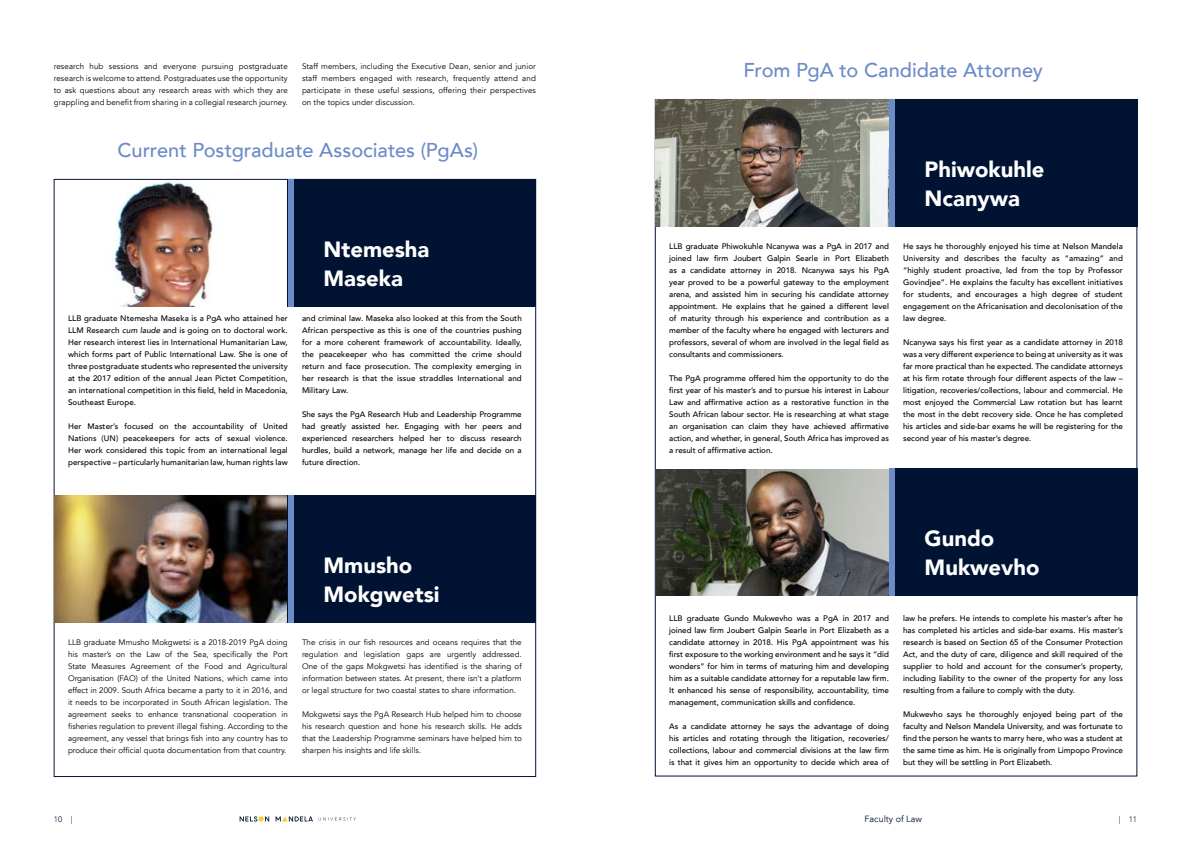
<style>
.page{position:relative;width:1191px;height:842px;background:#fff}
.page>*{position:absolute;margin:0;border:0;box-sizing:border-box;transform-origin:0 0}
.t1{font:900 22px/29px "Avenir LT";color:#fff}
.t2{font:500 20px "Avenir LT";color:#6c8cc7}
.t3{font:9px "Avenir LT";color:#001333}
.t4{font:500 8px/12px "Avenir LT";color:#000;text-align:justify}
.t5{font:8px/12px "Avenir LT";color:#000;text-align:justify}
.t6{font:300 8px "Avenir LT";color:#001333}
.s1{font-style:italic}
</style>
<div class="page">
<svg style="left:275px;top:816px;width:38px;height:5px"></svg>
<svg style="left:240px;top:816px;width:29px;height:5px"></svg>
<svg style="left:319px;top:817px;width:37px;height:3px"></svg>
<img style="left:655px;top:100px;width:234px;height:127px">
<div style="left:889px;top:99px;width:248px;height:128px;background:#001333"></div>
<div style="left:889px;top:99px;width:5px;height:128px;background:#6c8cc7"></div>
<img style="left:114px;top:181px;width:174px;height:126px">
<img style="left:54px;top:495px;width:234px;height:127px">
<div style="left:288px;top:179px;width:248px;height:128px;background:#001333"></div>
<div style="left:288px;top:179px;width:5px;height:128px;background:#6c8cc7"></div>
<div style="left:288px;top:495px;width:248px;height:128px;background:#001333"></div>
<div style="left:288px;top:495px;width:5px;height:128px;background:#6c8cc7"></div>
<img style="left:656px;top:469px;width:233px;height:127px">
<div style="left:889px;top:468px;width:248px;height:128px;background:#001333"></div>
<div style="left:889px;top:468px;width:5px;height:128px;background:#6c8cc7"></div>
<p class="t5" style="left:54px;top:60px;width:235px">research hub sessions and everyone pursuing postgraduate research is welcome to attend. Postgraduates use the opportunity to ask questions about any research areas with which they are grappling and benefit from sharing in a collegial research journey.</p>
<p class="t5" style="left:302px;top:60px;width:235px">Staff members, including the Executive Dean, senior and junior staff members engaged with research, frequently attend and participate in these useful sessions, offering their perspectives on the topics under discussion.</p>
<h2 class="t2" style="left:118px;top:138px;width:362px">Current Postgraduate Associates (PgAs)</h2>
<p class="t4" style="left:68px;top:312px;width:221px">LLB graduate Ntemesha Maseka is a PgA who attained her LLM Research <span class="s1">cum laude</span> and is going on to doctoral work.<br>Her research interest lies in International Humanitarian Law, which forms part of Public International Law. She is one of three postgraduate students who represented the university at the 2017 edition of the annual Jean Pictet Competition, an international competition in this field, held in Macedonia, Southeast Europe.</p>
<p class="t4" style="left:68px;top:420px;width:221px">Her Master’s focused on the accountability of United Nations (UN) peacekeepers for acts of sexual violence.<br>Her work considered this topic from an international legal perspective – particularly humanitarian law, human rights law</p>
<h1 class="t1" style="left:323px;top:234px;width:107px">Ntemesha<br>Maseka</h1>
<p class="t4" style="left:302px;top:312px;width:221px">and criminal law. Maseka also looked at this from the South African perspective as this is one of the countries pushing for a more coherent framework of accountability. Ideally, the peacekeeper who has committed the crime should return and face prosecution. The complexity emerging in her research is that the issue straddles International and Military Law.</p>
<p class="t4" style="left:302px;top:408px;width:221px">She says the PgA Research Hub and Leadership Programme had greatly assisted her. Engaging with her peers and experienced researchers helped her to discuss research hurdles, build a network, manage her life and decide on a future direction.</p>
<p class="t5" style="left:68px;top:636px;width:221px">LLB graduate Mmusho Mokgwetsi is a 2018-2019 PgA doing his master’s on the Law of the Sea, specifically the Port State Measures Agreement of the Food and Agricultural Organisation (FAO) of the United Nations, which came into effect in 2009. South Africa became a party to it in 2016, and it needs to be incorporated in South African legislation. The agreement seeks to enhance transnational cooperation in fisheries regulation to prevent illegal fishing. According to the agreement, any vessel that brings fish into any country has to produce their official quota documentation from that country.</p>
<h1 class="t1" style="left:323px;top:550px;width:118px">Mmusho<br>Mokgwetsi</h1>
<p class="t5" style="left:302px;top:636px;width:221px">The crisis in our fish resources and oceans requires that the regulation and legislation gaps are urgently addressed.<br>One of the gaps Mokgwetsi has identified is the sharing of information between states. At present, there isn’t a platform or legal structure for two coastal states to share information.</p>
<p class="t5" style="left:302px;top:708px;width:221px">Mokgwetsi says the PgA Research Hub helped him to choose his research question and hone his research skills. He adds that the Leadership Programme seminars have helped him to sharpen his insights and life skills.</p>
<h2 class="t2" style="left:743px;top:59px;width:301px">From PgA to Candidate Attorney</h2>
<p class="t4" style="left:669px;top:240px;width:221px">LLB graduate Phiwokuhle Ncanywa was a PgA in 2017 and joined law firm Joubert Galpin Searle in Port Elizabeth as a candidate attorney in 2018. Ncanywa says his PgA year proved to be a powerful gateway to the employment arena, and assisted him in securing his candidate attorney appointment. He explains that he gained a different level of maturity through his experience and contribution as a member of the faculty where he engaged with lecturers and professors, several of whom are involved in the legal field as consultants and commissioners.</p>
<p class="t4" style="left:669px;top:372px;width:221px">The PgA programme offered him the opportunity to do the first year of his master’s and to pursue his interest in Labour Law and affirmative action as a restorative function in the South African labour sector. He is researching at what stage an organisation can claim they have achieved affirmative action, and whether, in general, South Africa has improved as a result of affirmative action.</p>
<h1 class="t1" style="left:924px;top:154px;width:121px">Phiwokuhle<br>Ncanywa</h1>
<p class="t4" style="left:903px;top:240px;width:221px">He says he thoroughly enjoyed his time at Nelson Mandela University and describes the faculty as “amazing” and “highly student proactive, led from the top by Professor Govindjee”. He explains the faculty has excellent initiatives for students, and encourages a high degree of student engagement on the Africanisation and decolonisation of the law degree.</p>
<p class="t4" style="left:903px;top:336px;width:221px">Ncanywa says his first year as a candidate attorney in 2018 was a very different experience to being at university as it was far more practical than he expected. The candidate attorneys at his firm rotate through four different aspects of the law – litigation, recoveries/collections, labour and commercial. He most enjoyed the Commercial Law rotation but has learnt the most in the debt recovery side. Once he has completed his articles and side-bar exams he will be registering for the second year of his master’s degree.</p>
<h1 class="t1" style="left:924px;top:524px;width:116px">Gundo<br>Mukwevho</h1>
<p class="t4" style="left:669px;top:612px;width:221px">LLB graduate Gundo Mukwevho was a PgA in 2017 and joined law firm Joubert Galpin Searle in Port Elizabeth as a candidate attorney in 2018. His PgA appointment was his first exposure to the working environment and he says it “did wonders” for him in terms of maturing him and developing him as a suitable candidate attorney for a reputable law firm.<br>It enhanced his sense of responsibility, accountability, time management, communication skills and confidence.</p>
<p class="t4" style="left:669px;top:720px;width:221px">As a candidate attorney he says the advantage of doing his articles and rotating through the litigation, recoveries/ collections, labour and commercial divisions at the law firm is that it gives him an opportunity to decide which area of</p>
<p class="t4" style="left:903px;top:612px;width:221px">law he prefers. He intends to complete his master’s after he has completed his articles and side-bar exams. His master’s research is based on Section 65 of the Consumer Protection Act, and the duty of care, diligence and skill required of the supplier to hold and account for the consumer’s property, including liability to the owner of the property for any loss resulting from a failure to comply with the duty.</p>
<p class="t4" style="left:903px;top:708px;width:221px">Mukwevho says he thoroughly enjoyed being part of the faculty and Nelson Mandela University, and was fortunate to find the person he wants to marry here, who was a student at the same time as him. He is originally from Limpopo Province but they will be settling in Port Elizabeth.</p>
<p class="t6" style="left:54px;top:814px;width:20px">10 |</p>
<p class="t3" style="left:864px;top:813px;width:59px">Faculty of Law</p>
<p class="t6" style="left:1118px;top:814px;width:20px">| 11</p>
</div>
